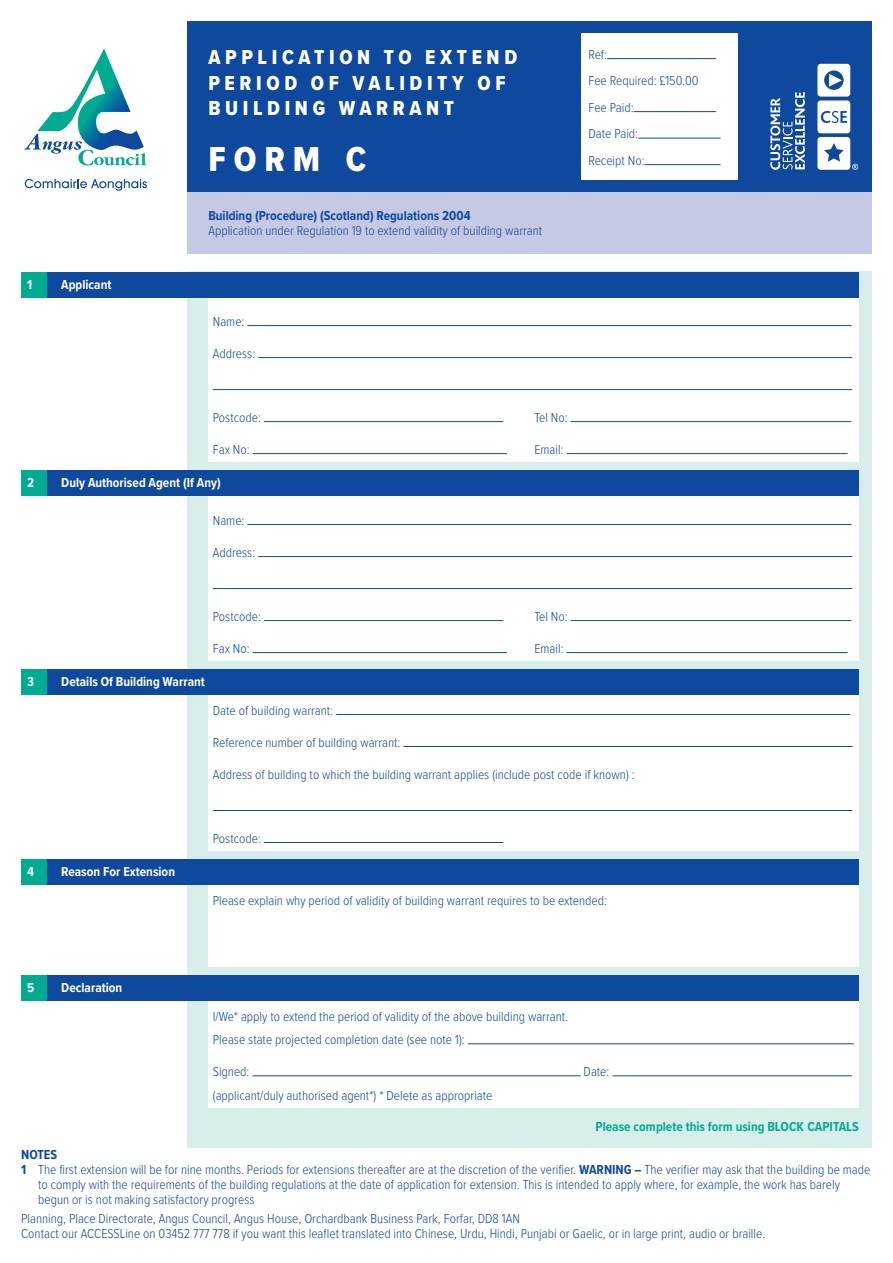
<style>
.page{position:relative;width:893px;height:1263px;background:#fff}
.page>*{position:absolute;margin:0;border:0;box-sizing:border-box;transform-origin:0 0}
.t1{font:36px "Proxima Nova Cond Extrabld";color:#fff}
.t2{font:21px/25.5px "Proxima Nova Cond Extrabld";letter-spacing:.22em;color:#fff}
.t3{font:300 13.5px/15px "Proxima Nova Cond";color:#0f499d}
.t4{font:700 13.5px "Proxima Nova Cond";color:#fff}
.t5{font:700 13.5px "Proxima Nova Cond";color:#00ab91}
.t6{font:700 13.5px "Proxima Nova Cond";color:#0f499d}
.s1{font-weight:700}
</style>
<div class="page">
<div style="left:187px;top:180px;width:685px;height:74px;background:#c6c9e4"></div>
<div style="left:187px;top:271px;width:685px;height:877px;background:#d8eeea"></div>
<div style="left:187px;top:21px;width:685px;height:170px;background:#0f499d"></div>
<div style="left:581px;top:33px;width:157px;height:147px;background:#fff"></div>
<hr style="left:645px;top:164px;width:76px;height:1px;background:#0f499d">
<hr style="left:638px;top:138px;width:83px;height:1px;background:#0f499d">
<hr style="left:634px;top:111px;width:82px;height:1px;background:#0f499d">
<hr style="left:607px;top:58px;width:109px;height:1px;background:#0f499d">
<div style="left:208px;top:296px;width:651px;height:166px;background:#fff"></div>
<hr style="left:213px;top:389px;width:639px;height:1px;background:#0f499d">
<hr style="left:567px;top:453px;width:280px;height:1px;background:#0f499d">
<hr style="left:571px;top:421px;width:280px;height:1px;background:#0f499d">
<hr style="left:253px;top:453px;width:254px;height:1px;background:#0f499d">
<hr style="left:264px;top:421px;width:239px;height:1px;background:#0f499d">
<hr style="left:258px;top:357px;width:594px;height:1px;background:#0f499d">
<hr style="left:247px;top:325px;width:604px;height:1px;background:#0f499d">
<div style="left:208px;top:495px;width:651px;height:166px;background:#fff"></div>
<hr style="left:213px;top:588px;width:639px;height:1px;background:#0f499d">
<hr style="left:567px;top:652px;width:280px;height:1px;background:#0f499d">
<hr style="left:571px;top:620px;width:280px;height:1px;background:#0f499d">
<hr style="left:253px;top:652px;width:254px;height:1px;background:#0f499d">
<hr style="left:264px;top:620px;width:239px;height:1px;background:#0f499d">
<hr style="left:258px;top:556px;width:594px;height:1px;background:#0f499d">
<hr style="left:247px;top:524px;width:604px;height:1px;background:#0f499d">
<div style="left:208px;top:694px;width:651px;height:156px;background:#fff"></div>
<hr style="left:403px;top:746px;width:450px;height:1px;background:#0f499d">
<hr style="left:336px;top:714px;width:514px;height:1px;background:#0f499d">
<hr style="left:264px;top:842px;width:239px;height:1px;background:#0f499d">
<hr style="left:213px;top:810px;width:639px;height:1px;background:#0f499d">
<div style="left:208px;top:883px;width:651px;height:84px;background:#fff"></div>
<div style="left:45px;top:859px;width:814px;height:25px;background:#0f499d"></div>
<div style="left:21px;top:859px;width:26px;height:25px;background:#00ab91"></div>
<div style="left:45px;top:669px;width:814px;height:26px;background:#0f499d"></div>
<div style="left:21px;top:669px;width:26px;height:26px;background:#00ab91"></div>
<div style="left:45px;top:470px;width:814px;height:26px;background:#0f499d"></div>
<div style="left:21px;top:470px;width:26px;height:26px;background:#00ab91"></div>
<div style="left:45px;top:272px;width:814px;height:26px;background:#0f499d"></div>
<div style="left:21px;top:272px;width:26px;height:26px;background:#00ab91"></div>
<div style="left:208px;top:999px;width:651px;height:109px;background:#fff"></div>
<hr style="left:612px;top:1075px;width:240px;height:1px;background:#0f499d">
<hr style="left:253px;top:1075px;width:328px;height:1px;background:#0f499d">
<hr style="left:468px;top:1043px;width:386px;height:1px;background:#0f499d">
<div style="left:45px;top:975px;width:814px;height:26px;background:#0f499d"></div>
<div style="left:21px;top:975px;width:26px;height:26px;background:#00ab91"></div>
<svg style="left:24px;top:48px;width:122px;height:117px"></svg>
<svg style="left:25px;top:179px;width:122px;height:12px"></svg>
<svg style="left:770px;top:92px;width:35px;height:78px"></svg>
<svg style="left:817px;top:64px;width:41px;height:106px"></svg>
<p class="t2" style="left:208px;top:45px;width:310px">APPLICATION TO EXTEND<br>PERIOD OF VALIDITY OF<br>BUILDING WARRANT</p>
<p class="t3" style="left:588px;top:48px;width:20px">Ref:</p>
<p class="t3" style="left:588px;top:75px;width:112px">Fee Required: £150.00</p>
<p class="t3" style="left:588px;top:101px;width:47px">Fee Paid:</p>
<p class="t3" style="left:588px;top:128px;width:51px">Date Paid:</p>
<p class="t4" style="left:27px;top:279px;width:7px">1</p>
<p class="t4" style="left:61px;top:279px;width:52px">Applicant</p>
<p class="t1" style="left:208px;top:147px;width:159px">FORM C</p>
<p class="t3" style="left:588px;top:154px;width:58px">Receipt No:</p>
<p class="t3" style="left:208px;top:209px;width:335px"><span class="s1">Building (Procedure) (Scotland) Regulations 2004<br></span>Application under Regulation 19 to extend validity of building warrant</p>
<p class="t3" style="left:213px;top:315px;width:33px">Name:</p>
<p class="t3" style="left:213px;top:347px;width:44px">Address:</p>
<p class="t3" style="left:213px;top:411px;width:50px">Postcode:</p>
<p class="t3" style="left:534px;top:411px;width:35px">Tel No:</p>
<p class="t3" style="left:213px;top:443px;width:38px">Fax No:</p>
<p class="t3" style="left:534px;top:443px;width:31px">Email:</p>
<p class="t4" style="left:27px;top:477px;width:9px">2</p>
<p class="t4" style="left:61px;top:477px;width:161px">Duly Authorised Agent (If Any)</p>
<p class="t3" style="left:213px;top:514px;width:33px">Name:</p>
<p class="t3" style="left:213px;top:546px;width:44px">Address:</p>
<p class="t3" style="left:213px;top:610px;width:50px">Postcode:</p>
<p class="t3" style="left:534px;top:610px;width:35px">Tel No:</p>
<p class="t3" style="left:213px;top:642px;width:38px">Fax No:</p>
<p class="t3" style="left:534px;top:642px;width:31px">Email:</p>
<p class="t4" style="left:27px;top:676px;width:8px">3</p>
<p class="t4" style="left:61px;top:676px;width:145px">Details Of Building Warrant</p>
<p class="t3" style="left:213px;top:704px;width:122px">Date of building warrant:</p>
<p class="t3" style="left:213px;top:736px;width:189px">Reference number of building warrant:</p>
<p class="t3" style="left:213px;top:768px;width:423px">Address of building to which the building warrant applies (include post code if known) :</p>
<p class="t4" style="left:27px;top:866px;width:8px">4</p>
<p class="t4" style="left:61px;top:866px;width:115px">Reason For Extension</p>
<p class="t3" style="left:213px;top:832px;width:50px">Postcode:</p>
<p class="t3" style="left:213px;top:894px;width:396px">Please explain why period of validity of building warrant requires to be extended:</p>
<p class="t4" style="left:27px;top:982px;width:9px">5</p>
<p class="t4" style="left:61px;top:982px;width:63px">Declaration</p>
<p class="t3" style="left:213px;top:1010px;width:357px">I/We* apply to extend the period of validity of the above building warrant.</p>
<p class="t3" style="left:213px;top:1033px;width:253px">Please state projected completion date (see note 1):</p>
<p class="t3" style="left:213px;top:1065px;width:38px">Signed:</p>
<p class="t3" style="left:584px;top:1065px;width:27px">Date:</p>
<p class="t3" style="left:213px;top:1089px;width:281px">(applicant/duly authorised agent*) * Delete as appropriate</p>
<p class="t5" style="left:595px;top:1121px;width:265px">Please complete this form using BLOCK CAPITALS</p>
<p class="t6" style="left:21px;top:1149px;width:37px">NOTES</p>
<p class="t3" style="left:38px;top:1163px;width:834px;text-indent:-17px"><span class="s1">1</span> The first extension will be for nine months. Periods for extensions thereafter are at the discretion of the verifier. <span class="s1">WARNING –</span> The verifier may ask that the building be made to comply with the requirements of the building regulations at the date of application for extension. This is intended to apply where, for example, the work has barely begun or is not making satisfactory progress</p>
<p class="t3" style="left:21px;top:1212px;width:746px">Planning, Place Directorate, Angus Council, Angus House, Orchardbank Business Park, Forfar, DD8 1AN<br>Contact our ACCESSLine on 03452 777 778 if you want this leaflet translated into Chinese, Urdu, Hindi, Punjabi or Gaelic, or in large print, audio or braille.</p>
</div>
